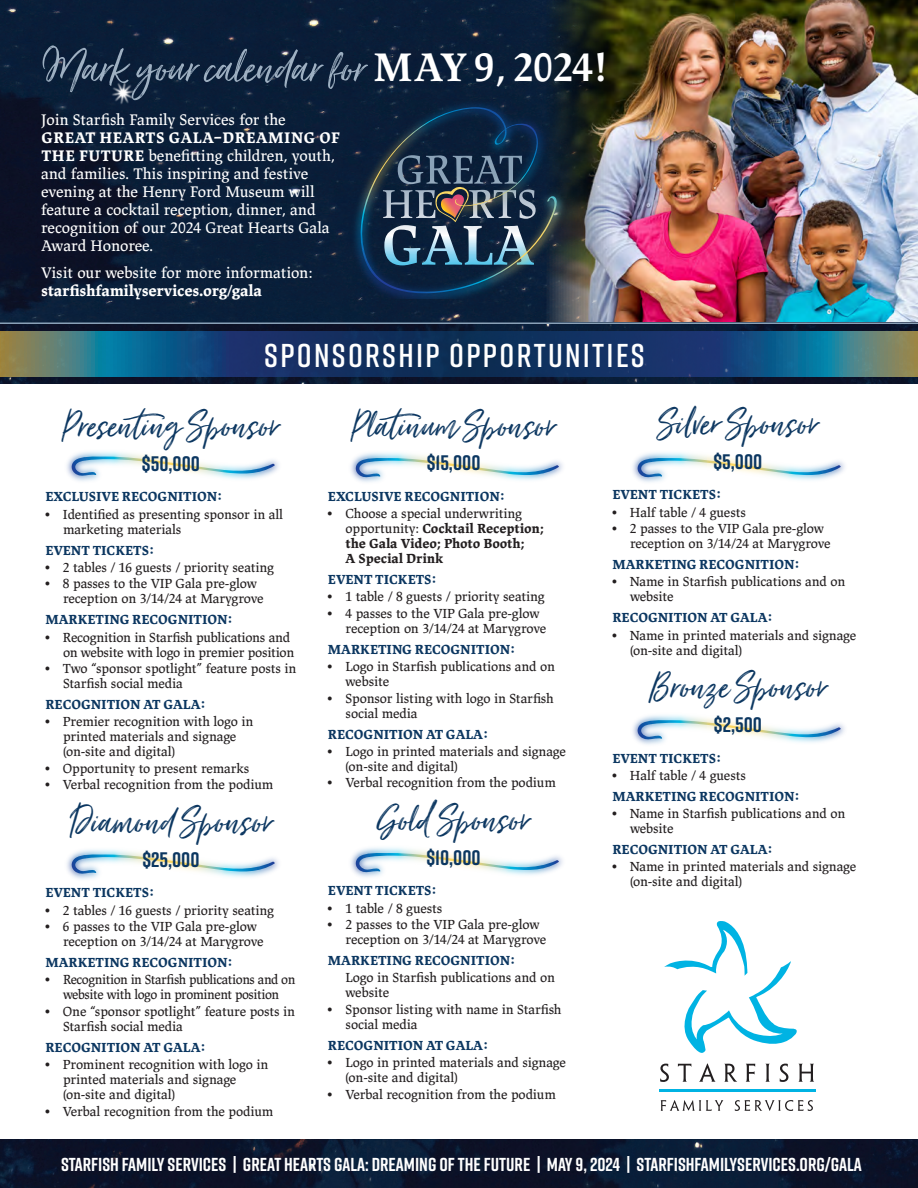
<style>
.page{position:relative;width:918px;height:1188px;background:#fff}
.page>*{position:absolute;margin:0;border:0;box-sizing:border-box;transform-origin:0 0}
.t1{font:57px "Just Lovely Slanted";letter-spacing:-.01em;color:#9eb0c2}
.Sponsor_HEAD-Lapture{font:45px "Just Lovely Slanted";color:#0c3761}
.t2{font:600 33px "Rift";letter-spacing:.07em;color:#fff}
.Sponsor_HEAD-Lapture-2{font:700 21px "Rift";color:#0c3761}
.t3{font:700 18.75px "Rift";color:#fff}
.Text-Lapture{font:15.75px/18px "Lapture";letter-spacing:-.005em;color:#fff}
.Bullet-Lapture{font:13.5px/15px "Lapture";letter-spacing:-.01em;color:#231f20}
.Sub-Lapture{font:700 13.5px "Lapture";color:#0c3761}
.Bullet-Lapture-2{font:700 13.5px/15px "Lapture";letter-spacing:-.01em;color:#231f20}
.Bullet-Lapture-3{font:13.5px/15px "Lapture";letter-spacing:-.03em;color:#231f20;text-align:center}
.s1{font-family:"Lapture Display";font-weight:700;font-size:40.95px;color:#fff}
.s2{font-weight:700}
.s3{font-weight:400}
</style>
<div class="page">
<img style="left:0;top:1139px;width:918px;height:49px">
<img style="left:0;top:0;width:918px;height:383px">
<img style="left:56px;top:26px;width:134px;height:134px">
<svg style="left:118px;top:88px;width:10px;height:10px"></svg>
<svg style="left:0;top:332px;width:918px;height:45px;background:#224d70"></svg>
<img style="left:66px;top:451px;width:213px;height:30px">
<img style="left:350px;top:452px;width:213px;height:30px">
<img style="left:632px;top:452px;width:213px;height:30px">
<img style="left:632px;top:715px;width:213px;height:30px">
<img style="left:350px;top:847px;width:213px;height:30px">
<img style="left:66px;top:849px;width:213px;height:30px">
<img style="left:544px;top:0;width:374px;height:322px">
<img style="left:342px;top:94px;width:233px;height:204px">
<svg style="left:358px;top:107px;width:200px;height:187px;background:#243b52"></svg>
<svg style="left:664px;top:921px;width:133px;height:132px"></svg>
<svg style="left:660px;top:1064px;width:9px;height:18px"></svg>
<svg style="left:678px;top:1064px;width:13px;height:18px"></svg>
<svg style="left:699px;top:1063px;width:16px;height:19px"></svg>
<svg style="left:724px;top:1064px;width:13px;height:18px"></svg>
<svg style="left:746px;top:1064px;width:9px;height:18px"></svg>
<svg style="left:766px;top:1064px;width:4px;height:18px"></svg>
<svg style="left:780px;top:1064px;width:8px;height:18px"></svg>
<svg style="left:799px;top:1064px;width:15px;height:18px"></svg>
<svg style="left:661px;top:1100px;width:62px;height:11px"></svg>
<svg style="left:735px;top:1100px;width:78px;height:11px"></svg>
<hr style="left:659px;top:1089px;width:156px;height:3px;background:#00b3e3">
<hr style="left:0;top:322px;width:918px;height:2px;background:#8aa1b7">
<p class="t1" style="left:41px;top:33px;width:568px">Mark your calendar for <span class="s1">MAY 9, 2024!</span></p>
<p class="Text-Lapture" style="left:41px;top:111px;width:301px">Join Starfish Family Services for the <span class="s2">GREAT HEARTS GALA–DREAMING OF THE FUTURE</span> benefitting children, youth, and families. This inspiring and festive evening at the Henry Ford Museum will feature a cocktail reception, dinner, and recognition of our 2024 Great Hearts Gala Award Honoree.</p>
<p class="Text-Lapture" style="left:41px;top:264px;width:273px">Visit our website for more information: <span class="s2">starfishfamilyservices.org/gala</span></p>
<p class="t2" style="left:264px;top:332px;width:382px">SPONSORSHIP OPPORTUNITIES</p>
<p class="Sponsor_HEAD-Lapture" style="left:62px;top:398px;width:217px">Presenting Sponsor</p>
<p class="Sponsor_HEAD-Lapture-2" style="left:142px;top:448px;width:60px">$50,000</p>
<p class="Sub-Lapture" style="left:45px;top:488px;width:178px">EXCLUSIVE RECOGNITION:</p>
<p class="Bullet-Lapture" style="left:63px;top:507px;width:222px;text-indent:-18px">• Identified as presenting sponsor in all marketing materials</p>
<p class="Sub-Lapture" style="left:45px;top:542px;width:110px">EVENT TICKETS:</p>
<p class="Bullet-Lapture" style="left:45px;top:560px;width:231px">• 2 tables / 16 guests / priority seating</p>
<p class="Bullet-Lapture" style="left:63px;top:577px;width:202px;text-indent:-18px">• 8 passes to the VIP Gala pre-glow reception on 3/14/24 at Marygrove</p>
<p class="Sub-Lapture" style="left:45px;top:611px;width:189px">MARKETING RECOGNITION:</p>
<p class="Bullet-Lapture" style="left:63px;top:630px;width:233px;text-indent:-18px">• Recognition in Starfish publications and on website with logo in premier position</p>
<p class="Bullet-Lapture" style="left:63px;top:661px;width:235px;text-indent:-18px">• Two “sponsor spotlight” feature posts in<br>Starfish social media</p>
<p class="Sub-Lapture" style="left:45px;top:696px;width:161px">RECOGNITION AT GALA:</p>
<p class="Bullet-Lapture" style="left:63px;top:715px;width:192px;text-indent:-18px">• Premier recognition with logo in printed materials and signage (on-site and digital)</p>
<p class="Bullet-Lapture" style="left:45px;top:761px;width:206px">• Opportunity to present remarks</p>
<p class="Bullet-Lapture" style="left:45px;top:778px;width:230px">• Verbal recognition from the podium</p>
<p class="Sponsor_HEAD-Lapture" style="left:69px;top:794px;width:204px">Diamond Sponsor</p>
<p class="Sponsor_HEAD-Lapture-2" style="left:142px;top:844px;width:59px">$25,000</p>
<p class="Sub-Lapture" style="left:45px;top:884px;width:110px">EVENT TICKETS:</p>
<p class="Bullet-Lapture" style="left:45px;top:903px;width:231px">• 2 tables / 16 guests / priority seating</p>
<p class="Bullet-Lapture" style="left:63px;top:919px;width:202px;text-indent:-18px">• 6 passes to the VIP Gala pre-glow reception on 3/14/24 at Marygrove</p>
<p class="Sub-Lapture" style="left:45px;top:954px;width:189px">MARKETING RECOGNITION:</p>
<p class="Bullet-Lapture-3" style="left:45px;top:973px;width:252px">• Recognition in Starfish publications and on website with logo in prominent position</p>
<p class="Bullet-Lapture" style="left:63px;top:1004px;width:234px;text-indent:-18px">• One “sponsor spotlight” feature posts in<br>Starfish social media</p>
<p class="Sub-Lapture" style="left:45px;top:1039px;width:161px">RECOGNITION AT GALA:</p>
<p class="Bullet-Lapture" style="left:63px;top:1057px;width:207px;text-indent:-18px">• Prominent recognition with logo in printed materials and signage (on-site and digital)</p>
<p class="Bullet-Lapture" style="left:45px;top:1104px;width:230px">• Verbal recognition from the podium</p>
<p class="Sponsor_HEAD-Lapture" style="left:352px;top:398px;width:204px">Platinum Sponsor</p>
<p class="Sponsor_HEAD-Lapture-2" style="left:427px;top:448px;width:55px">$15,000</p>
<p class="Sub-Lapture" style="left:328px;top:488px;width:178px">EXCLUSIVE RECOGNITION:</p>
<p class="Bullet-Lapture-2" style="left:346px;top:506px;width:200px;text-indent:-18px"><span class="s3">• Choose a special underwriting opportunity:</span> Cocktail Reception; the Gala Video; Photo Booth;<br>A Special Drink</p>
<p class="Sub-Lapture" style="left:328px;top:571px;width:110px">EVENT TICKETS:</p>
<p class="Bullet-Lapture" style="left:328px;top:590px;width:219px">• 1 table / 8 guests / priority seating</p>
<p class="Bullet-Lapture" style="left:346px;top:606px;width:202px;text-indent:-18px">• 4 passes to the VIP Gala pre-glow reception on 3/14/24 at Marygrove</p>
<p class="Sub-Lapture" style="left:328px;top:641px;width:189px">MARKETING RECOGNITION:</p>
<p class="Bullet-Lapture" style="left:346px;top:659px;width:211px;text-indent:-18px">• Logo in Starfish publications and on website</p>
<p class="Bullet-Lapture" style="left:346px;top:691px;width:210px;text-indent:-18px">• Sponsor listing with logo in Starfish social media</p>
<p class="Sub-Lapture" style="left:328px;top:726px;width:161px">RECOGNITION AT GALA:</p>
<p class="Bullet-Lapture" style="left:346px;top:744px;width:222px;text-indent:-18px">• Logo in printed materials and signage (on-site and digital)</p>
<p class="Bullet-Lapture" style="left:328px;top:776px;width:230px">• Verbal recognition from the podium</p>
<p class="Sponsor_HEAD-Lapture" style="left:377px;top:792px;width:153px">Gold Sponsor</p>
<p class="Sponsor_HEAD-Lapture-2" style="left:426px;top:842px;width:56px">$10,000</p>
<p class="Sub-Lapture" style="left:328px;top:882px;width:110px">EVENT TICKETS:</p>
<p class="Bullet-Lapture" style="left:328px;top:901px;width:116px">• 1 table / 8 guests</p>
<p class="Bullet-Lapture" style="left:346px;top:917px;width:202px;text-indent:-18px">• 2 passes to the VIP Gala pre-glow reception on 3/14/24 at Marygrove</p>
<p class="Sub-Lapture" style="left:328px;top:952px;width:189px">MARKETING RECOGNITION:</p>
<p class="Bullet-Lapture" style="left:346px;top:971px;width:211px">Logo in Starfish publications and on website</p>
<p class="Bullet-Lapture" style="left:346px;top:1002px;width:217px;text-indent:-18px">• Sponsor listing with name in Starfish social media</p>
<p class="Sub-Lapture" style="left:328px;top:1037px;width:161px">RECOGNITION AT GALA:</p>
<p class="Bullet-Lapture" style="left:346px;top:1055px;width:222px;text-indent:-18px">• Logo in printed materials and signage (on-site and digital)</p>
<p class="Bullet-Lapture" style="left:328px;top:1087px;width:230px">• Verbal recognition from the podium</p>
<p class="Sponsor_HEAD-Lapture" style="left:658px;top:396px;width:161px">Silver Sponsor</p>
<p class="Sponsor_HEAD-Lapture-2" style="left:714px;top:446px;width:50px">$5,000</p>
<p class="Sub-Lapture" style="left:612px;top:486px;width:110px">EVENT TICKETS:</p>
<p class="Bullet-Lapture" style="left:612px;top:505px;width:135px">• Half table / 4 guests</p>
<p class="Bullet-Lapture" style="left:630px;top:521px;width:202px;text-indent:-18px">• 2 passes to the VIP Gala pre-glow reception on 3/14/24 at Marygrove</p>
<p class="Sub-Lapture" style="left:612px;top:556px;width:189px">MARKETING RECOGNITION:</p>
<p class="Bullet-Lapture" style="left:630px;top:575px;width:217px;text-indent:-18px">• Name in Starfish publications and on website</p>
<p class="Sub-Lapture" style="left:612px;top:609px;width:161px">RECOGNITION AT GALA:</p>
<p class="Bullet-Lapture" style="left:630px;top:628px;width:228px;text-indent:-18px">• Name in printed materials and signage (on-site and digital)</p>
<p class="Sponsor_HEAD-Lapture" style="left:649px;top:660px;width:179px">Bronze Sponsor</p>
<p class="Sponsor_HEAD-Lapture-2" style="left:714px;top:710px;width:50px">$2,500</p>
<p class="Sub-Lapture" style="left:612px;top:750px;width:110px">EVENT TICKETS:</p>
<p class="Bullet-Lapture" style="left:612px;top:768px;width:135px">• Half table / 4 guests</p>
<p class="Sub-Lapture" style="left:612px;top:788px;width:189px">MARKETING RECOGNITION:</p>
<p class="Bullet-Lapture" style="left:630px;top:806px;width:217px;text-indent:-18px">• Name in Starfish publications and on website</p>
<p class="Sub-Lapture" style="left:612px;top:841px;width:161px">RECOGNITION AT GALA:</p>
<p class="Bullet-Lapture" style="left:630px;top:860px;width:228px;text-indent:-18px">• Name in printed materials and signage (on-site and digital)</p>
<p class="t3" style="left:61px;top:1151px;width:802px">STARFISH FAMILY SERVICES | GREAT HEARTS GALA: DREAMING OF THE FUTURE | MAY 9, 2024 | STARFISHFAMILYSERVICES.ORG/GALA</p>
</div>
